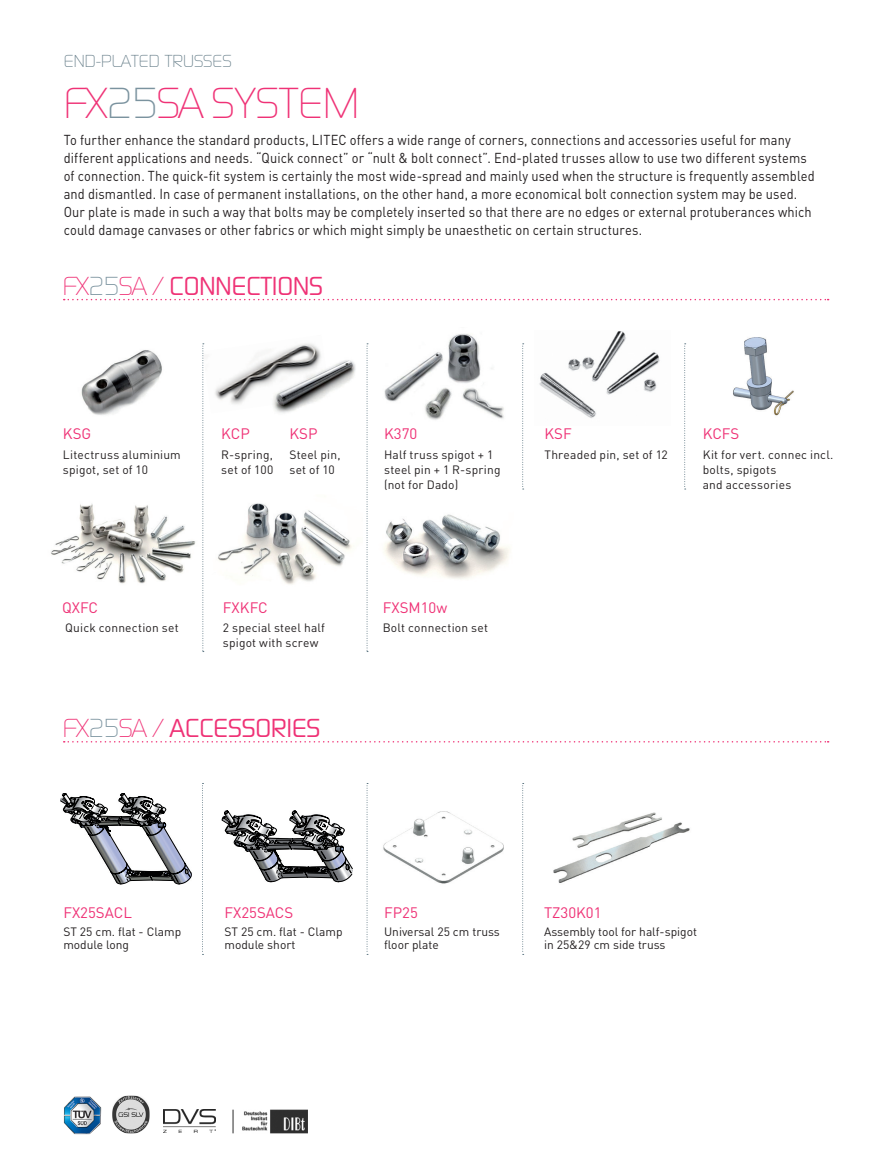
<style>
.page{position:relative;width:893px;height:1170px;background:#fff}
.page>*{position:absolute;margin:0;border:0;box-sizing:border-box;transform-origin:0 0}
.t1{font:300 45px "Digital";letter-spacing:-.025em;color:#ef3276}
.t2{font:27px "Digital";color:#ef3276}
.t3{font:300 18px "Digital";color:#5d7682}
.t4{font:15px "DIN";color:#ef3276}
.t5{font:14.25px/18px "DIN";letter-spacing:.01em;color:#231f20;scale:.9 1}
.t6{font:12px/15px "DIN";letter-spacing:.015em;color:#231f20}
.s1{color:#7b939f}
.s2{font-weight:300}
.s3{font-weight:300;color:#7b939f}
</style>
<div class="page">
<img style="left:64px;top:1096px;width:37px;height:37px">
<img style="left:112px;top:1095px;width:38px;height:38px">
<img style="left:163px;top:1109px;width:53px;height:23px">
<img style="left:233px;top:1109px;width:74px;height:24px">
<svg style="left:64px;top:741px;width:765px;height:1px"></svg>
<img style="left:383px;top:811px;width:121px;height:73px">
<svg style="left:222px;top:810px;width:131px;height:72px"></svg>
<svg style="left:61px;top:793px;width:130px;height:91px"></svg>
<img style="left:553px;top:812px;width:137px;height:71px">
<svg style="left:202px;top:783px;width:1px;height:169px"></svg>
<svg style="left:367px;top:783px;width:1px;height:171px"></svg>
<svg style="left:522px;top:783px;width:2px;height:171px"></svg>
<svg style="left:64px;top:299px;width:765px;height:1px"></svg>
<img style="left:384px;top:514px;width:126px;height:65px">
<img style="left:218px;top:503px;width:134px;height:82px">
<img style="left:51px;top:504px;width:145px;height:80px">
<img style="left:539px;top:331px;width:121px;height:87px">
<img style="left:81px;top:350px;width:81px;height:65px">
<img style="left:384px;top:334px;width:120px;height:86px">
<img style="left:204px;top:343px;width:115px;height:61px">
<img style="left:265px;top:350px;width:102px;height:74px">
<img style="left:733px;top:337px;width:61px;height:79px">
<svg style="left:684px;top:343px;width:2px;height:146px"></svg>
<svg style="left:367px;top:343px;width:1px;height:309px"></svg>
<svg style="left:202px;top:343px;width:2px;height:309px"></svg>
<svg style="left:522px;top:343px;width:2px;height:146px"></svg>
<p class="t3" style="left:64px;top:52px;width:170px">END-PLATED TRUSSES</p>
<h1 class="t1" style="left:64px;top:79px;width:297px">FX<span class="s1">25</span>SA SYSTEM</h1>
<p class="t5" style="left:64px;top:130px;width:836px">To further enhance the standard products, LITEC offers a wide range of corners, connections and accessories useful for many different applications and needs. “Quick connect” or “nult &amp; bolt connect”. End-plated trusses allow to use two different systems of connection. The quick-fit system is certainly the most wide-spread and mainly used when the structure is frequently assembled and dismantled. In case of permanent installations, on the other hand, a more economical bolt connection system may be used.<br>Our plate is made in such a way that bolts may be completely inserted so that there are no edges or external protuberances which could damage canvases or other fabrics or which might simply be unaesthetic on certain structures.</p>
<h2 class="t2" style="left:63px;top:271px;width:262px"><span class="s2">FX</span><span class="s3">25</span><span class="s2">SA /</span> CONNECTIONS</h2>
<p class="t4" style="left:63px;top:424px;width:30px">KSG</p>
<p class="t6" style="left:63px;top:446px;width:119px">Litectruss aluminium spigot, set of 10</p>
<p class="t4" style="left:221px;top:424px;width:30px">KCP</p>
<p class="t6" style="left:221px;top:446px;width:54px">R-spring, set of 100</p>
<p class="t4" style="left:290px;top:424px;width:30px">KSP</p>
<p class="t6" style="left:290px;top:446px;width:53px">Steel pin, set of 10</p>
<p class="t4" style="left:384px;top:424px;width:35px">K370</p>
<p class="t6" style="left:384px;top:446px;width:118px">Half truss spigot + 1 steel pin + 1 R-spring (not for Dado)</p>
<p class="t4" style="left:62px;top:598px;width:37px">QXFC</p>
<p class="t6" style="left:65px;top:620px;width:115px">Quick connection set</p>
<p class="t4" style="left:223px;top:598px;width:46px">FXKFC</p>
<p class="t6" style="left:223px;top:620px;width:104px">2 special steel half spigot with screw</p>
<h2 class="t2" style="left:63px;top:713px;width:259px"><span class="s2">FX</span><span class="s3">25</span><span class="s2">SA /</span> ACCESSORIES</h2>
<p class="t4" style="left:383px;top:598px;width:66px">FXSM10w</p>
<p class="t6" style="left:383px;top:620px;width:107px">Bolt connection set</p>
<p class="t4" style="left:544px;top:424px;width:29px">KSF</p>
<p class="t6" style="left:544px;top:446px;width:125px">Threaded pin, set of 12</p>
<p class="t4" style="left:703px;top:424px;width:38px">KCFS</p>
<p class="t6" style="left:703px;top:446px;width:132px">Kit for vert. connec incl. bolts, spigots<br>and accessories</p>
<p class="t4" style="left:63px;top:903px;width:70px">FX25SACL</p>
<p class="t6" style="left:63px;top:924px;width:120px;line-height:13.5px">ST 25 cm. flat - Clamp module long</p>
<p class="t4" style="left:225px;top:903px;width:70px">FX25SACS</p>
<p class="t6" style="left:225px;top:924px;width:120px;line-height:13.5px">ST 25 cm. flat - Clamp module short</p>
<p class="t4" style="left:384px;top:903px;width:35px">FP25</p>
<p class="t6" style="left:384px;top:924px;width:117px;line-height:13.5px">Universal 25 cm truss floor plate</p>
<p class="t4" style="left:544px;top:903px;width:59px">TZ30K01</p>
<p class="t6" style="left:544px;top:924px;width:155px;line-height:13.5px">Assembly tool for half-spigot in 25&amp;29 cm side truss</p>
</div>
